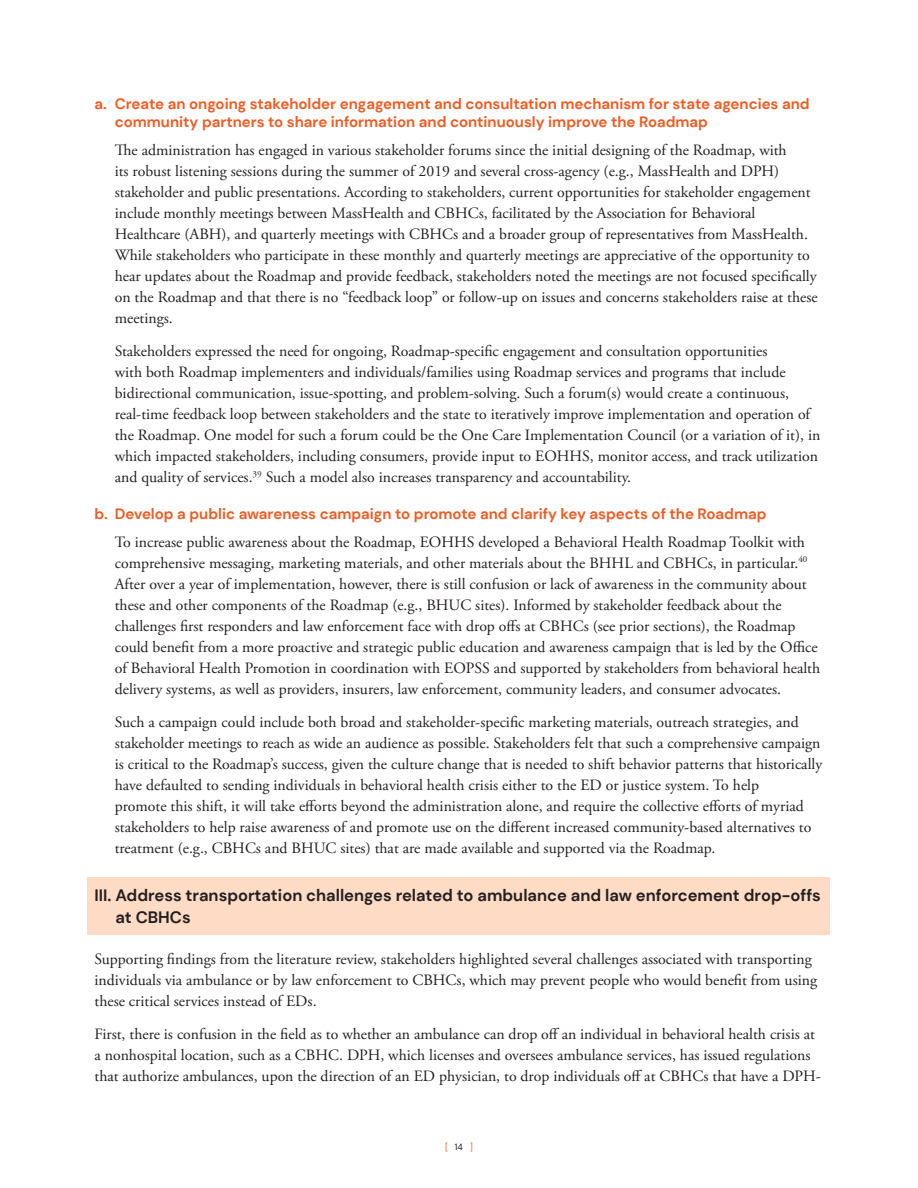
<style>
.page{position:relative;width:918px;height:1188px;background:#fff}
.page>*{position:absolute;margin:0;border:0;box-sizing:border-box;transform-origin:0 0}
.head_2_-_shaded{font:700 16.5px/22.5px "DM Sans";color:#231f20}
.body_text_under_letter_indent{font:15.75px/21px "Adobe Garamond Pro";color:#231f20}
.body_text{font:15.75px/21px "Adobe Garamond Pro";color:#231f20}
.head_3__letter_list{font:700 15px/18px "DM Sans";color:#f25b21}
.t1{font:9px "DM Sans";color:#f25b21}
.s1{color:#231f20}
</style>
<div class="page">
<div style="left:88px;top:878px;width:742px;height:57px;background:#fddbc5"></div>
<p class="head_3__letter_list" style="left:115px;top:95px;width:696px;text-indent:-20px">a. Create an ongoing stakeholder engagement and consultation mechanism for state agencies and community partners to share information and continuously improve the Roadmap</p>
<p class="body_text_under_letter_indent" style="left:115px;top:140px;width:705px">The administration has engaged in various stakeholder forums since the initial designing of the Roadmap, with<br>its robust listening sessions during the summer of 2019 and several cross-agency (e.g., MassHealth and DPH) stakeholder and public presentations. According to stakeholders, current opportunities for stakeholder engagement include monthly meetings between MassHealth and CBHCs, facilitated by the Association for Behavioral Healthcare (ABH), and quarterly meetings with CBHCs and a broader group of representatives from MassHealth.<br>While stakeholders who participate in these monthly and quarterly meetings are appreciative of the opportunity to hear updates about the Roadmap and provide feedback, stakeholders noted the meetings are not focused specifically on the Roadmap and that there is no “feedback loop” or follow-up on issues and concerns stakeholders raise at these meetings.</p>
<p class="body_text_under_letter_indent" style="left:115px;top:341px;width:707px">Stakeholders expressed the need for ongoing, Roadmap-specific engagement and consultation opportunities<br>with both Roadmap implementers and individuals/families using Roadmap services and programs that include bidirectional communication, issue-spotting, and problem-solving. Such a forum(s) would create a continuous, real-time feedback loop between stakeholders and the state to iteratively improve implementation and operation of the Roadmap. One model for such a forum could be the One Care Implementation Council (or a variation of it), in which impacted stakeholders, including consumers, provide input to EOHHS, monitor access, and track utilization and quality of services.<sup>39</sup> Such a model also increases transparency and accountability.</p>
<p class="head_3__letter_list" style="left:94px;top:505px;width:674px">b. Develop a public awareness campaign to promote and clarify key aspects of the Roadmap</p>
<p class="body_text_under_letter_indent" style="left:115px;top:532px;width:707px">To increase public awareness about the Roadmap, EOHHS developed a Behavioral Health Roadmap Toolkit with comprehensive messaging, marketing materials, and other materials about the BHHL and CBHCs, in particular.<sup>40<br></sup>After over a year of implementation, however, there is still confusion or lack of awareness in the community about these and other components of the Roadmap (e.g., BHUC sites). Informed by stakeholder feedback about the challenges first responders and law enforcement face with drop offs at CBHCs (see prior sections), the Roadmap could benefit from a more proactive and strategic public education and awareness campaign that is led by the Office of Behavioral Health Promotion in coordination with EOPSS and supported by stakeholders from behavioral health delivery systems, as well as providers, insurers, law enforcement, community leaders, and consumer advocates.</p>
<p class="body_text_under_letter_indent" style="left:115px;top:712px;width:709px">Such a campaign could include both broad and stakeholder-specific marketing materials, outreach strategies, and stakeholder meetings to reach as wide an audience as possible. Stakeholders felt that such a comprehensive campaign is critical to the Roadmap’s success, given the culture change that is needed to shift behavior patterns that historically have defaulted to sending individuals in behavioral health crisis either to the ED or justice system. To help<br>promote this shift, it will take efforts beyond the administration alone, and require the collective efforts of myriad stakeholders to help raise awareness of and promote use on the different increased community-based alternatives to treatment (e.g., CBHCs and BHUC sites) that are made available and supported via the Roadmap.</p>
<p class="head_2_-_shaded" style="left:115px;top:884px;width:707px;text-indent:-21px">III. Address transportation challenges related to ambulance and law enforcement drop-offs at CBHCs</p>
<p class="body_text" style="left:94px;top:949px;width:724px">Supporting findings from the literature review, stakeholders highlighted several challenges associated with transporting individuals via ambulance or by law enforcement to CBHCs, which may prevent people who would benefit from using these critical services instead of EDs.</p>
<p class="body_text" style="left:94px;top:1024px;width:728px">First, there is confusion in the field as to whether an ambulance can drop off an individual in behavioral health crisis at a nonhospital location, such as a CBHC. DPH, which licenses and oversees ambulance services, has issued regulations that authorize ambulances, upon the direction of an ED physician, to drop individuals off at CBHCs that have a DPH-</p>
<p class="t1" style="left:445px;top:1141px;width:29px">[ <span class="s1">14</span> ]</p>
</div>
